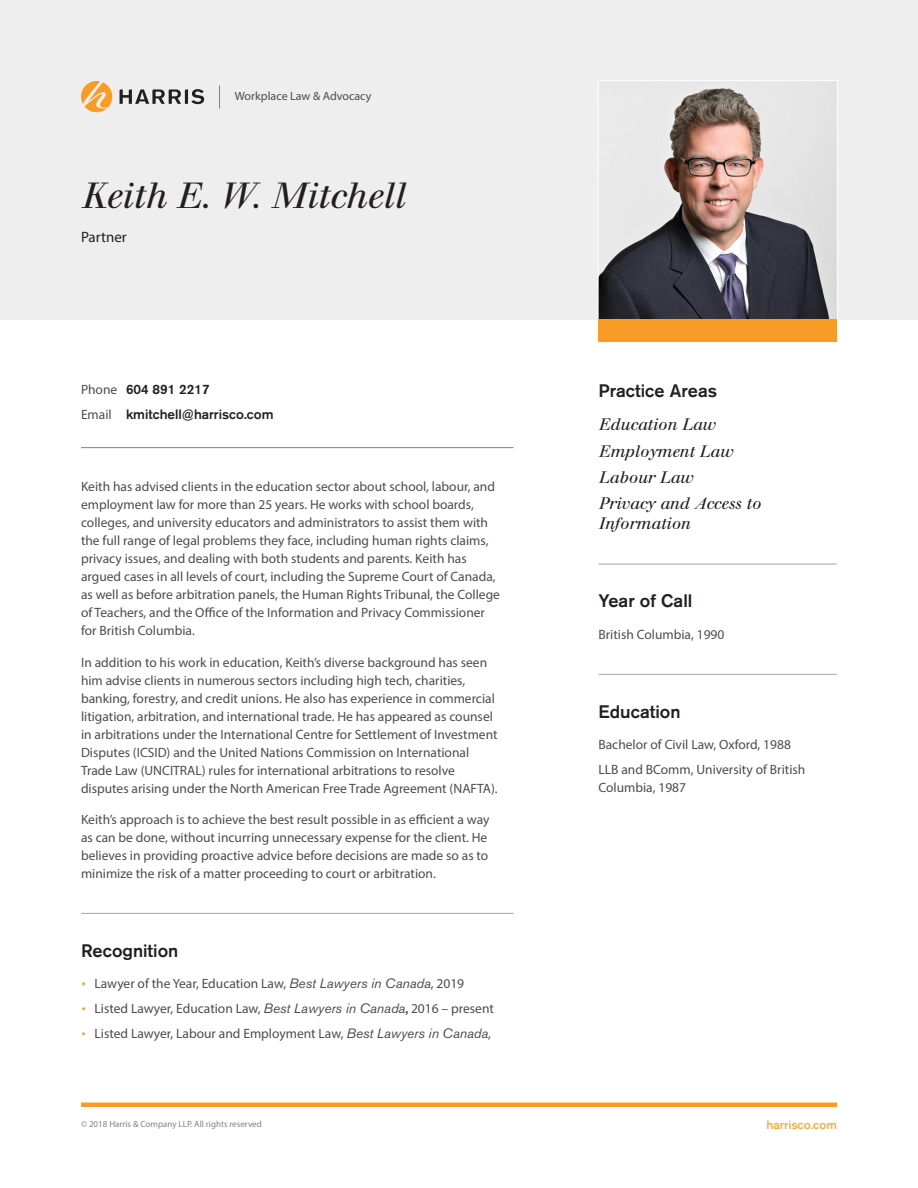
<style>
.page{position:relative;width:918px;height:1188px;background:#fff}
.page>*{position:absolute;margin:0;border:0;box-sizing:border-box;transform-origin:0 0}
.Name{font:italic 36px "Walbaum";color:#231f20}
.Header_With_Line_for{font:500 18px "Akzidenz Grotesk BQ";color:#231f20}
.Header_With_No_Line{font:500 18px "Akzidenz Grotesk BQ";color:#231f20}
.Header_With_Line{font:500 18px "Akzidenz Grotesk BQ";color:#231f20}
.Practice_Areas{font:italic 16.5px/19.5px "Walbaum";color:#231f20}
.Position{font:15px "Myriad Pro";color:#231f20}
.Top_Paragraph_With_L{font:13.5px/18px "Myriad Pro";color:#4b4c4d}
.Profile_Paragraph{font:13.5px/18px "Myriad Pro";color:#4b4c4d}
.Contact_Info{font:500 13.5px "Akzidenz Grotesk BQ";color:#231f20}
.t1{font:12px "Myriad Pro";color:#4b4c4d}
.t2{font:500 12px "Akzidenz Grotesk BQ";color:#faa948}
.t3{font:9px "Myriad Pro";color:#808285}
.s1{font-family:"Myriad Pro";font-weight:400;color:#4b4c4d}
.s2{font-family:"Walbaum";font-style:italic;font-size:12px;color:#f89c27}
.s3{font-family:"Akzidenz Grotesk BQ";font-style:italic}
.s4{font-family:"Akzidenz Grotesk BQ";font-weight:500}
</style>
<div class="page">
<div style="left:81px;top:1102px;width:756px;height:5px;background:#f89c27"></div>
<div style="left:0;top:0;width:918px;height:320px;background:#eeeeef"></div>
<svg style="left:598px;top:80px;width:240px;height:240px"></svg>
<hr style="left:81px;top:447px;width:433px;height:1px;background:#808285">
<hr style="left:81px;top:913px;width:433px;height:1px;background:#a8a9ad">
<hr style="left:598px;top:564px;width:239px;height:1px;background:#a8a9ad">
<hr style="left:598px;top:674px;width:239px;height:1px;background:#a8a9ad">
<svg style="left:120px;top:89px;width:84px;height:15px"></svg>
<svg style="left:81px;top:81px;width:31px;height:31px"></svg>
<svg style="left:219px;top:85px;width:1px;height:24px"></svg>
<div style="left:598px;top:320px;width:239px;height:22px;background:#f89c27"></div>
<p class="t1" style="left:235px;top:89px;width:138px">Workplace Law &amp; Advocacy</p>
<p class="Name" style="left:81px;top:175px;width:325px">Keith E. W. Mitchell</p>
<p class="Position" style="left:81px;top:228px;width:47px">Partner</p>
<p class="Contact_Info" style="left:81px;top:381px;width:130px"><span class="s1">Phone</span> 604 891 2217</p>
<p class="Contact_Info" style="left:81px;top:406px;width:194px"><span class="s1">Email</span> kmitchell@harrisco.com</p>
<p class="Top_Paragraph_With_L" style="left:81px;top:477px;width:421px">Keith has advised clients in the education sector about school, labour, and employment law for more than 25 years. He works with school boards, colleges, and university educators and administrators to assist them with the full range of legal problems they face, including human rights claims, privacy issues, and dealing with both students and parents. Keith has argued cases in all levels of court, including the Supreme Court of Canada, as well as before arbitration panels, the Human Rights Tribunal, the College of Teachers, and the Office of the Information and Privacy Commissioner for British Columbia.</p>
<p class="Profile_Paragraph" style="left:81px;top:653px;width:418px">In addition to his work in education, Keith’s diverse background has seen him advise clients in numerous sectors including high tech, charities, banking, forestry, and credit unions. He also has experience in commercial litigation, arbitration, and international trade. He has appeared as counsel in arbitrations under the International Centre for Settlement of Investment Disputes (ICSID) and the United Nations Commission on International Trade Law (UNCITRAL) rules for international arbitrations to resolve disputes arising under the North American Free Trade Agreement (NAFTA).</p>
<p class="Profile_Paragraph" style="left:81px;top:810px;width:410px">Keith’s approach is to achieve the best result possible in as efficient a way as can be done, without incurring unnecessary expense for the client. He believes in providing proactive advice before decisions are made so as to minimize the risk of a matter proceeding to court or arbitration.</p>
<p class="Header_With_Line" style="left:81px;top:939px;width:99px">Recognition</p>
<p class="Top_Paragraph_With_L" style="left:81px;top:975px;width:385px"><span class="s2">•</span> Lawyer of the Year, Education Law, <span class="s3">Best Lawyers in Canada</span>, 2019</p>
<p class="Top_Paragraph_With_L" style="left:81px;top:999px;width:414px"><span class="s2">•</span> Listed Lawyer, Education Law, <span class="s3">Best Lawyers in Canada</span><span class="s4">,</span> 2016 – present</p>
<p class="Top_Paragraph_With_L" style="left:81px;top:1024px;width:412px"><span class="s2">•</span> Listed Lawyer, Labour and Employment Law, <span class="s3">Best Lawyers in Canada</span>,</p>
<p class="Header_With_No_Line" style="left:598px;top:380px;width:120px">Practice Areas</p>
<p class="Practice_Areas" style="left:598px;top:415px;width:118px">Education Law</p>
<p class="Practice_Areas" style="left:598px;top:441px;width:136px">Employment Law</p>
<p class="Practice_Areas" style="left:598px;top:468px;width:96px">Labour Law</p>
<p class="Practice_Areas" style="left:598px;top:494px;width:164px">Privacy and Access to<br>Information</p>
<p class="Header_With_Line_for" style="left:598px;top:590px;width:95px">Year of Call</p>
<p class="Top_Paragraph_With_L" style="left:598px;top:625px;width:127px">British Columbia, 1990</p>
<p class="Header_With_Line_for" style="left:598px;top:700px;width:84px">Education</p>
<p class="Top_Paragraph_With_L" style="left:598px;top:735px;width:194px">Bachelor of Civil Law, Oxford, 1988</p>
<p class="Top_Paragraph_With_L" style="left:598px;top:760px;width:208px">LLB and BComm, University of British<br>Columbia, 1987</p>
<p class="t3" style="left:81px;top:1119px;width:182px">© 2018 Harris &amp; Company LLP. All rights reserved</p>
<p class="t2" style="left:766px;top:1117px;width:72px">harrisco.com</p>
</div>
